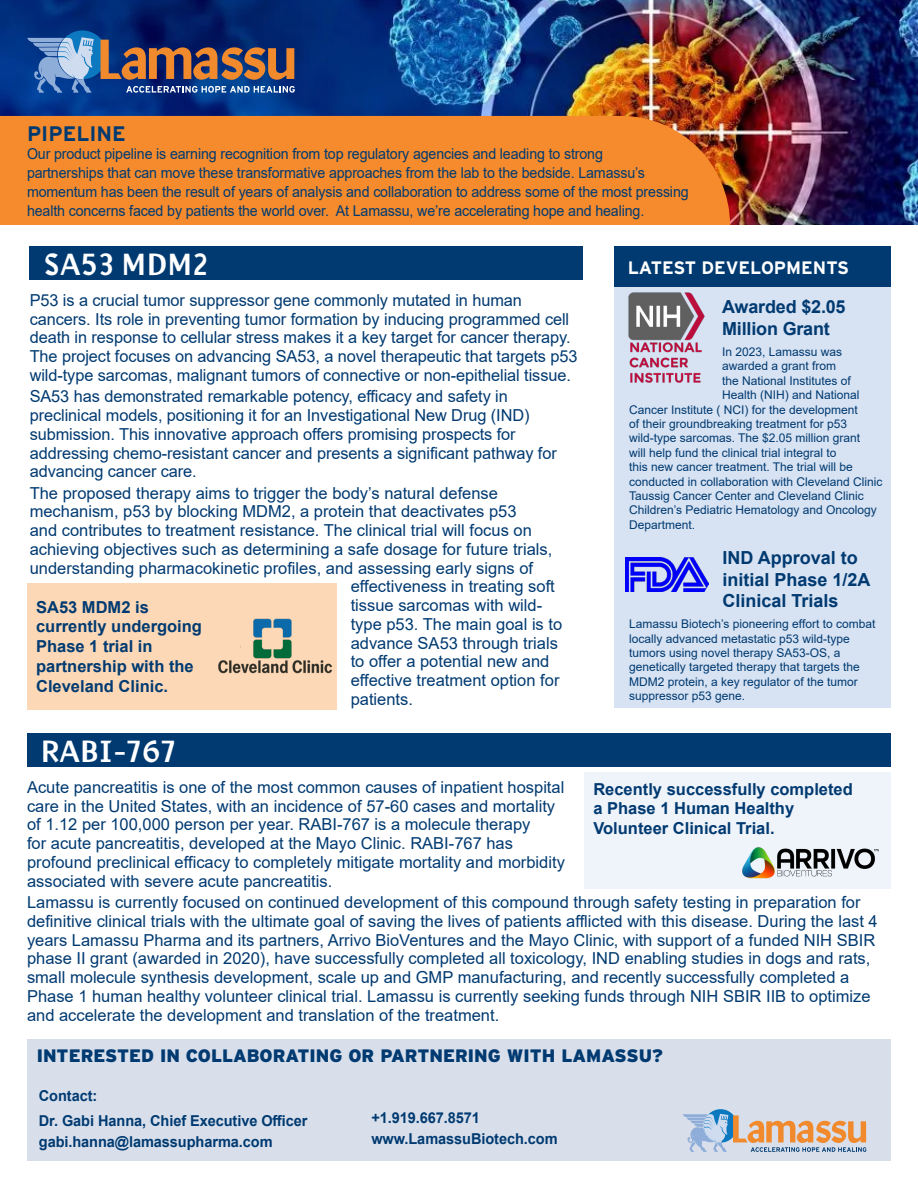
<style>
.page{position:relative;width:918px;height:1188px;background:#fff}
.page>*{position:absolute;margin:0;border:0;box-sizing:border-box;transform-origin:0 0}
.t1{font:30px "Facultad";color:#fff}
.t2{font:700 21px "Interstate";color:#003a71}
.t3{font:700 18px/21.6px "Arial";color:#003a71}
.t4{font:900 18px "Interstate";color:#003a71}
.t5{font:700 18px "Interstate";color:#fff}
.t6{font:16.5px/18.8px "Arial";color:#003a71}
.t7{font:700 16.5px/19.8px "Arial";color:#003a71}
.t8{font:15px/18.8px "Arial";letter-spacing:-.01em;color:#003a71;scale:.95 1}
.t9{font:700 15px "Arial";letter-spacing:-.005em;color:#003a71}
.t10{font:12px/14.4px "Arial";color:#003a71}
</style>
<div class="page">
<div style="left:614px;top:276px;width:277px;height:432px;background:#d7e2f2"></div>
<img style="left:0;top:0;width:918px;height:225px">
<div style="left:0;top:116px;width:730px;height:109px;background:#f58b2c"></div>
<div style="left:614px;top:246px;width:277px;height:41px;background:#003a71"></div>
<div style="left:30px;top:246px;width:553px;height:34px;background:#003a71"></div>
<div style="left:27px;top:733px;width:864px;height:34px;background:#003a71"></div>
<div style="left:27px;top:1040px;width:864px;height:121px;background:#d8dfeb"></div>
<div style="left:27px;top:583px;width:310px;height:126px;background:#fdd8b6"></div>
<div style="left:584px;top:772px;width:307px;height:116px;background:#eff3fa"></div>
<img style="left:625px;top:558px;width:84px;height:34px">
<div style="left:58px;top:30px;width:49px;height:49px;background:#0c78bf;border-radius:50%"></div>
<svg style="left:101px;top:40px;width:193px;height:40px;background:#705350"></svg>
<svg style="left:126px;top:86px;width:169px;height:7px"></svg>
<svg style="left:27px;top:37px;width:67px;height:56px;background:#628cc2"></svg>
<img style="left:218px;top:618px;width:114px;height:56px">
<img style="left:628px;top:292px;width:77px;height:91px">
<div style="left:704px;top:1109px;width:33px;height:34px;background:#0c78bf;border-radius:50%"></div>
<svg style="left:683px;top:1114px;width:183px;height:38px"></svg>
<img style="left:742px;top:847px;width:137px;height:32px">
<p class="t2" style="left:27px;top:121px;width:100px">PIPELINE</p>
<p class="t8" style="left:27px;top:145px;width:698px">Our product pipeline is earning recognition from top regulatory agencies and leading to strong<br>partnerships that can move these transformative approaches from the lab to the bedside. Lamassu’s momentum has been the result of years of analysis and collaboration to address some of the most pressing health concerns faced by patients the world over. At Lamassu, we’re accelerating hope and healing.</p>
<p class="t1" style="left:43px;top:238px;width:167px">SA53 MDM2</p>
<p class="t5" style="left:628px;top:257px;width:223px">LATEST DEVELOPMENTS</p>
<p class="t6" style="left:30px;top:291px;width:549px">P53 is a crucial tumor suppressor gene commonly mutated in human cancers. Its role in preventing tumor formation by inducing programmed cell death in response to cellular stress makes it a key target for cancer therapy.<br>The project focuses on advancing SA53, a novel therapeutic that targets p53 wild-type sarcomas, malignant tumors of connective or non-epithelial tissue.</p>
<p class="t6" style="left:30px;top:387px;width:529px">SA53 has demonstrated remarkable potency, efficacy and safety in preclinical models, positioning it for an Investigational New Drug (IND) submission. This innovative approach offers promising prospects for addressing chemo-resistant cancer and presents a significant pathway for advancing cancer care.</p>
<p class="t6" style="left:30px;top:483px;width:470px">The proposed therapy aims to trigger the body’s natural defense</p>
<p class="t6" style="left:30px;top:502px;width:488px">mechanism, p53 by blocking MDM2, a protein that deactivates p53</p>
<p class="t6" style="left:30px;top:521px;width:504px">and contributes to treatment resistance. The clinical trial will focus on</p>
<p class="t6" style="left:30px;top:540px;width:524px">achieving objectives such as determining a safe dosage for future trials,</p>
<p class="t6" style="left:30px;top:558px;width:505px">understanding pharmacokinetic profiles, and assessing early signs of</p>
<p class="t6" style="left:351px;top:577px;width:206px">effectiveness in treating soft</p>
<p class="t6" style="left:351px;top:596px;width:193px">tissue sarcomas with wild-</p>
<p class="t6" style="left:351px;top:615px;width:213px">type p53. The main goal is to</p>
<p class="t6" style="left:351px;top:633px;width:209px">advance SA53 through trials</p>
<p class="t6" style="left:351px;top:652px;width:200px">to offer a potential new and</p>
<p class="t6" style="left:351px;top:671px;width:210px">effective treatment option for</p>
<p class="t6" style="left:351px;top:690px;width:64px">patients.</p>
<p class="t7" style="left:36px;top:597px;width:167px">SA53 MDM2 is currently undergoing<br>Phase 1 trial in partnership with the<br>Cleveland Clinic.</p>
<p class="t1" style="left:40px;top:725px;width:137px">RABI-767</p>
<p class="t3" style="left:722px;top:296px;width:125px">Awarded $2.05<br>Million Grant</p>
<p class="t10" style="left:722px;top:345px;width:122px">In 2023, Lamassu was</p>
<p class="t10" style="left:722px;top:359px;width:116px">awarded a grant from</p>
<p class="t10" style="left:722px;top:373px;width:130px">the National Institutes of</p>
<p class="t10" style="left:722px;top:388px;width:139px">Health (NIH) and National</p>
<p class="t10" style="left:629px;top:402px;width:230px">Cancer Institute ( NCI) for the development</p>
<p class="t10" style="left:629px;top:417px;width:220px">of their groundbreaking treatment for p53</p>
<p class="t10" style="left:629px;top:431px;width:233px">wild-type sarcomas. The $2.05 million grant</p>
<p class="t10" style="left:629px;top:445px;width:209px">will help fund the clinical trial integral to</p>
<p class="t10" style="left:629px;top:460px;width:225px">this new cancer treatment. The trial will be</p>
<p class="t10" style="left:629px;top:474px;width:255px">conducted in collaboration with Cleveland Clinic</p>
<p class="t10" style="left:629px;top:489px;width:236px">Taussig Cancer Center and Cleveland Clinic</p>
<p class="t10" style="left:629px;top:503px;width:249px">Children’s Pediatric Hematology and Oncology</p>
<p class="t10" style="left:629px;top:517px;width:68px">Department.</p>
<p class="t3" style="left:722px;top:547px;width:150px">IND Approval to initial Phase 1/2A<br>Clinical Trials</p>
<p class="t10" style="left:629px;top:617px;width:248px">Lamassu Biotech’s pioneering effort to combat locally advanced metastatic p53 wild-type tumors using novel therapy SA53-OS, a genetically targeted therapy that targets the MDM2 protein, a key regulator of the tumor suppressor p53 gene.</p>
<p class="t6" style="left:27px;top:778px;width:539px">Acute pancreatitis is one of the most common causes of inpatient hospital care in the United States, with an incidence of 57-60 cases and mortality of 1.12 per 100,000 person per year. RABI-767 is a molecule therapy<br>for acute pancreatitis, developed at the Mayo Clinic. RABI-767 has profound preclinical efficacy to completely mitigate mortality and morbidity associated with severe acute pancreatitis.</p>
<p class="t6" style="left:27px;top:893px;width:852px">Lamassu is currently focused on continued development of this compound through safety testing in preparation for definitive clinical trials with the ultimate goal of saving the lives of patients afflicted with this disease. During the last 4 years Lamassu Pharma and its partners, Arrivo BioVentures and the Mayo Clinic, with support of a funded NIH SBIR phase II grant (awarded in 2020), have successfully completed all toxicology, IND enabling studies in dogs and rats, small molecule synthesis development, scale up and GMP manufacturing, and recently successfully completed a Phase 1 human healthy volunteer clinical trial. Lamassu is currently seeking funds through NIH SBIR IIB to optimize and accelerate the development and translation of the treatment.</p>
<p class="t4" style="left:37px;top:1046px;width:628px">INTERESTED IN COLLABORATING OR PARTNERING WITH LAMASSU?</p>
<p class="t7" style="left:593px;top:779px;width:261px">Recently successfully completed a Phase 1 Human Healthy<br>Volunteer Clinical Trial.</p>
<p class="t9" style="left:39px;top:1086px;width:60px">Contact:</p>
<p class="t9" style="left:39px;top:1110px;width:270px">Dr. Gabi Hanna, Chief Executive Officer</p>
<p class="t9" style="left:39px;top:1132px;width:235px">gabi.hanna@lamassupharma.com</p>
<p class="t9" style="left:371px;top:1107px;width:110px">+1.919.667.8571</p>
<p class="t9" style="left:371px;top:1128px;width:188px">www.LamassuBiotech.com</p>
</div>
